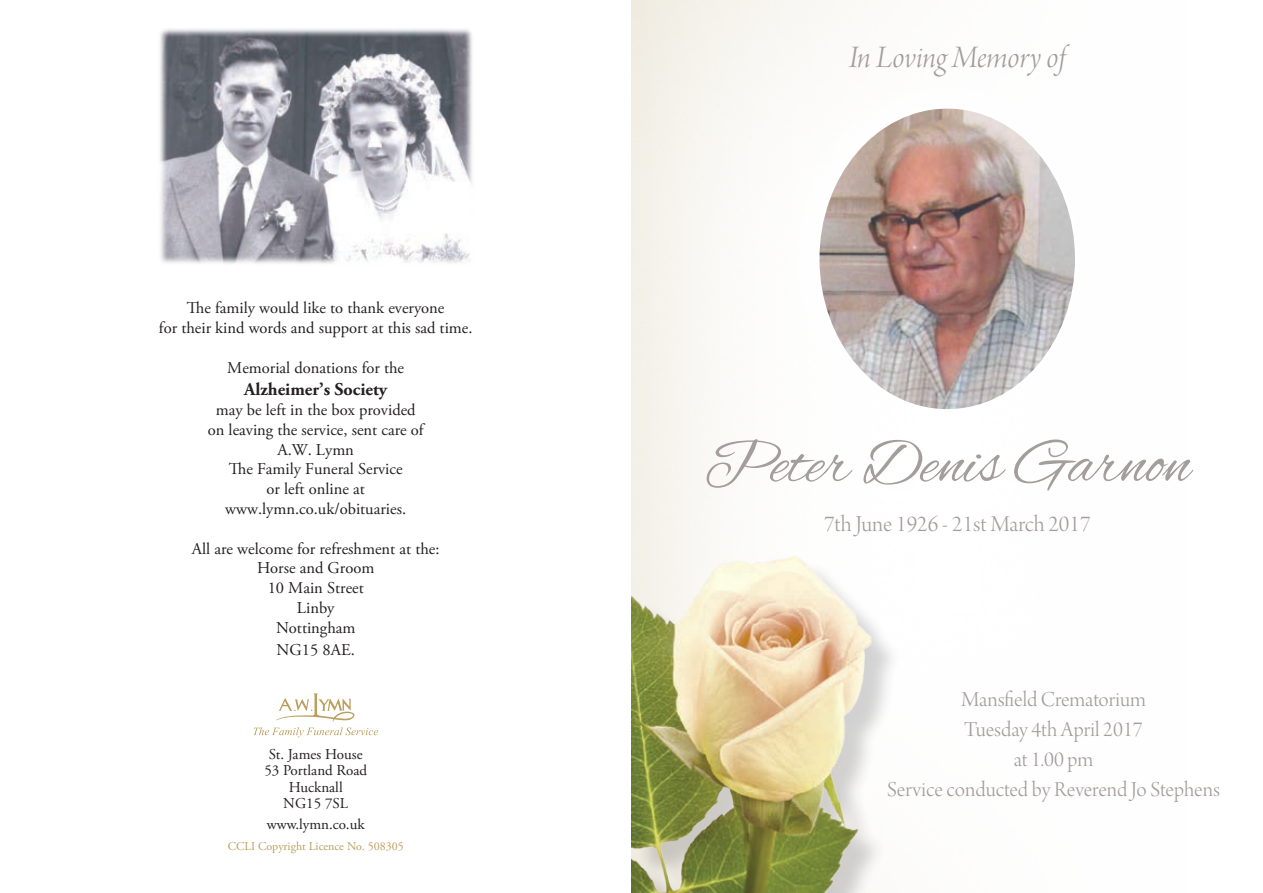
<style>
.page{position:relative;width:1263px;height:893px;background:#fff}
.page>*{position:absolute;margin:0;border:0;box-sizing:border-box;transform-origin:0 0}
.t1{font:64.5px "Alex Brush";color:#a39d9b}
.t2{font:33px "Arno Pro Light Italic Display";letter-spacing:-.005em;color:#a39d9b}
.t3{font:24px "Arno Pro Light Display";color:#a39d9b}
.t4{font:22.5px/30px "Arno Pro Light Display";color:#a39d9b;text-align:center}
.t5{font:700 18px "Adobe Garamond Pro";color:#231f20}
.t6{font:16.5px/19.8px "Adobe Garamond Pro";color:#231f20;text-align:center}
.t7{font:15px/16.5px "Adobe Garamond Pro";color:#231f20;text-align:center}
.t8{font:12px "Adobe Garamond Pro";color:#bb9e5c}
</style>
<div class="page">
<div style="left:631px;top:0;width:632px;height:893px;background:#d3c7a6;opacity:.4"></div>
<div style="left:636px;top:560px;width:267px;height:333px;background:#fefdfd"></div>
<img style="left:631px;top:522px;width:261px;height:371px">
<div style="left:776px;top:65px;width:343px;height:388px;background:#fff"></div>
<img style="left:820px;top:109px;width:254px;height:300px">
<svg style="left:253px;top:693px;width:125px;height:44px"></svg>
<img style="left:160px;top:29px;width:312px;height:235px">
<p class="t6" style="left:159px;top:299px;width:315px">The family would like to thank everyone<br>for their kind words and support at this sad time.</p>
<p class="t6" style="left:227px;top:358px;width:178px">Memorial donations for the</p>
<p class="t5" style="left:244px;top:379px;width:145px">Alzheimer’s Society</p>
<p class="t6" style="left:208px;top:400px;width:217px">may be left in the box provided on leaving the service, sent care of<br>A.W. Lymn<br>The Family Funeral Service<br>or left online at www.lymn.co.uk/obituaries.</p>
<p class="t6" style="left:192px;top:539px;width:249px">All are welcome for refreshment at the:<br>Horse and Groom<br>10 Main Street<br>Linby<br>Nottingham</p>
<p class="t6" style="left:277px;top:641px;width:80px">NG15 8AE.</p>
<p class="t7" style="left:264px;top:746px;width:104px">St. James House<br>53 Portland Road<br>Hucknall<br>NG15 7SL</p>
<p class="t7" style="left:267px;top:816px;width:99px">www.lymn.co.uk</p>
<p class="t8" style="left:228px;top:839px;width:178px">CCLI Copyright Licence No. 508305</p>
<h2 class="t2" style="left:849px;top:38px;width:218px">In Loving Memory of</h2>
<h1 class="t1" style="left:704px;top:428px;width:488px">Peter Denis Garnon</h1>
<h3 class="t3" style="left:824px;top:511px;width:268px">7th June 1926 - 21st March 2017</h3>
<h3 class="t4" style="left:887px;top:686px;width:334px">Mansfield Crematorium<br>Tuesday 4th April 2017<br>at 1.00 pm<br>Service conducted by Reverend Jo Stephens</h3>
</div>
